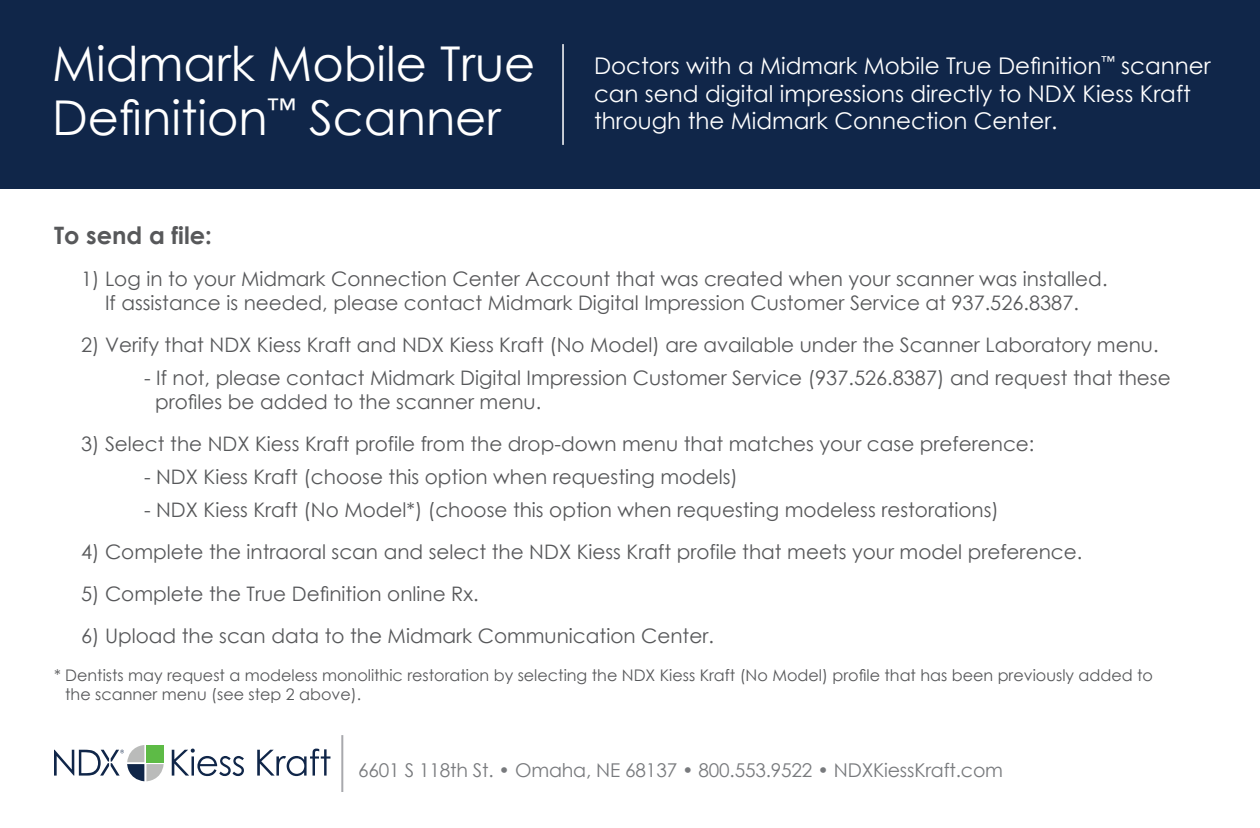
<style>
.page{position:relative;width:1260px;height:828px;background:#fff}
.page>*{position:absolute;margin:0;border:0;box-sizing:border-box;transform-origin:0 0}
.t1{font:48px/54px "Century Gothic";color:#fff}
.t2{font:700 24px "Century Gothic";color:#57585a}
.t3{font:23px/27.6px "Century Gothic";color:#fff}
.t4{font:20px/24px "Century Gothic";color:#57585a;text-align:center}
.t5{font:19px "Century Gothic";letter-spacing:-.01em;color:#787a7d}
.t6{font:16px/19.2px "Century Gothic";color:#57585a}
</style>
<div class="page">
<div style="left:0;top:0;width:1260px;height:189px;background:#102649"></div>
<svg style="left:172px;top:749px;width:72px;height:27px"></svg>
<svg style="left:257px;top:749px;width:73px;height:27px"></svg>
<svg style="left:54px;top:745px;width:110px;height:36px"></svg>
<hr style="left:341px;top:735px;width:2px;height:57px;background:#a8a9ad">
<hr style="left:562px;top:44px;width:2px;height:101px;background:#fff">
<p class="t1" style="left:52px;top:36px;width:485px">Midmark Mobile True<br>Definition<sup>™</sup> Scanner</p>
<p class="t3" style="left:594px;top:51px;width:618px">Doctors with a Midmark Mobile True Definition<sup>™</sup> scanner can send digital impressions directly to NDX Kiess Kraft through the Midmark Connection Center.</p>
<p class="t2" style="left:54px;top:218px;width:159px">To send a file:</p>
<p class="t4" style="left:81px;top:267px;width:1028px">1) Log in to your Midmark Connection Center Account that was created when your scanner was installed.<br>If assistance is needed, please contact Midmark Digital Impression Customer Service at 937.526.8387.</p>
<p class="t4" style="left:81px;top:333px;width:1079px">2) Verify that NDX Kiess Kraft and NDX Kiess Kraft (No Model) are available under the Scanner Laboratory menu.</p>
<p class="t4" style="left:155px;top:366px;width:1017px;text-align:left;text-indent:-11px">- If not, please contact Midmark Digital Impression Customer Service (937.526.8387) and request that these profiles be added to the scanner menu.</p>
<p class="t4" style="left:81px;top:432px;width:955px">3) Select the NDX Kiess Kraft profile from the drop-down menu that matches your case preference:</p>
<p class="t4" style="left:144px;top:465px;width:596px">- NDX Kiess Kraft (choose this option when requesting models)</p>
<p class="t4" style="left:144px;top:498px;width:856px">- NDX Kiess Kraft (No Model*) (choose this option when requesting modeless restorations)</p>
<p class="t4" style="left:81px;top:540px;width:1003px">4) Complete the intraoral scan and select the NDX Kiess Kraft profile that meets your model preference.</p>
<p class="t4" style="left:81px;top:582px;width:399px">5) Complete the True Definition online Rx.</p>
<p class="t4" style="left:81px;top:624px;width:635px">6) Upload the scan data to the Midmark Communication Center.</p>
<p class="t6" style="left:65px;top:665px;width:1089px;text-indent:-11px">* Dentists may request a modeless monolithic restoration by selecting the NDX Kiess Kraft (No Model) profile that has been previously added to the scanner menu (see step 2 above).</p>
<p class="t5" style="left:358px;top:757px;width:646px">6601 S 118th St. • Omaha, NE 68137 • 800.553.9522 • NDXKiessKraft.com</p>
</div>
